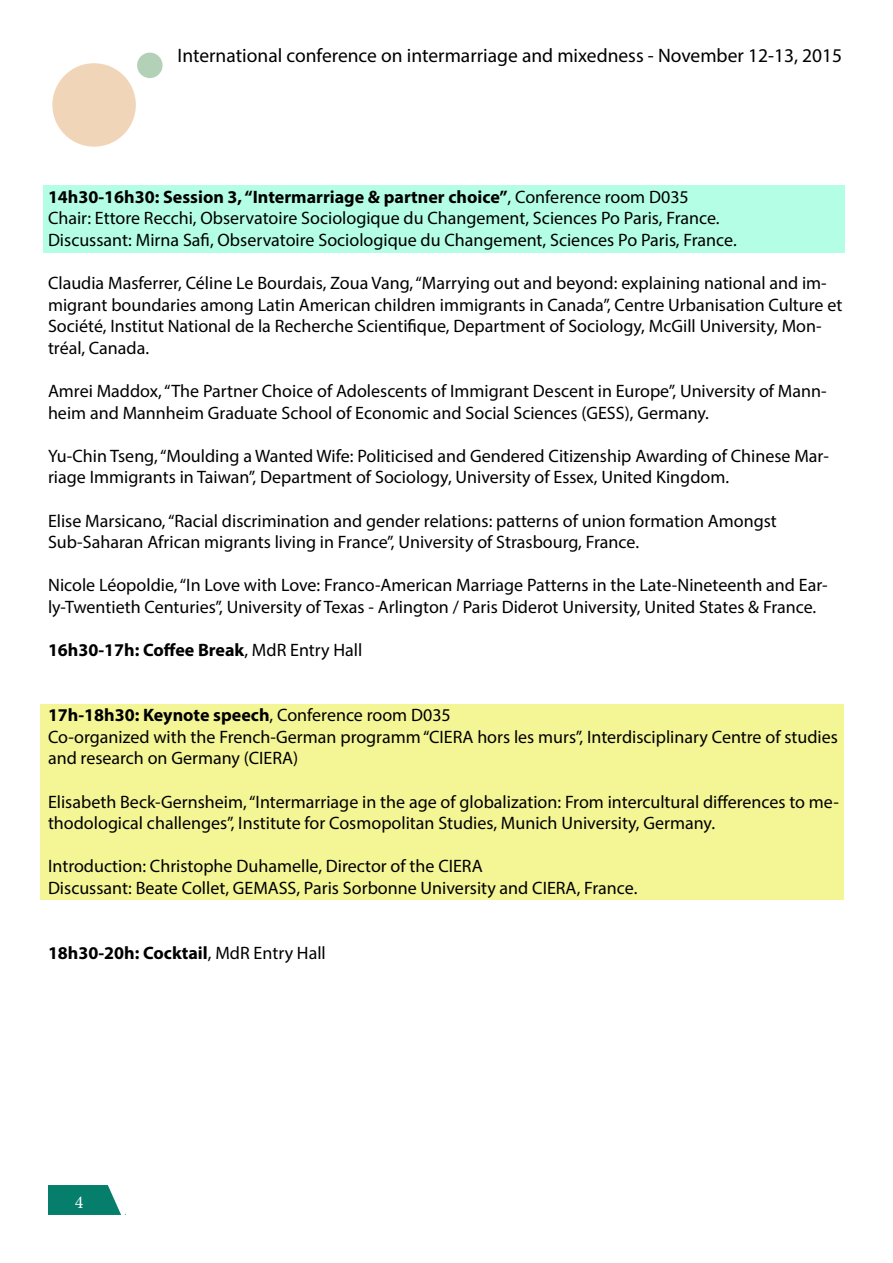
<style>
.page{position:relative;width:893px;height:1263px;background:#fff}
.page>*{position:absolute;margin:0;border:0;box-sizing:border-box;transform-origin:0 0}
.t1{font:19.5px "Myriad Pro";color:#000}
.t2{font:18px/21.6px "Myriad Pro";color:#000}
.t3{font:700 18px "Myriad Pro";color:#000}
.t4{font:18px "Minion Pro";color:#fff}
.s1{font-weight:400}
</style>
<div class="page">
<div style="left:48px;top:1185px;width:78px;height:30px;background:#057e6c"></div>
<svg style="left:105px;top:1185px;width:21px;height:30px"></svg>
<div style="left:74px;top:1194px;width:36px;height:15px;background:#057e6c"></div>
<div style="left:43px;top:185px;width:802px;height:68px;background:#b4fee6"></div>
<div style="left:41px;top:705px;width:803px;height:195px;background:#f4f595"></div>
<div style="left:52px;top:63px;width:84px;height:84px;background:#f1d5b8;border-radius:50%"></div>
<div style="left:137px;top:53px;width:26px;height:25px;background:#b3d1b6;border-radius:50%"></div>
<p class="t1" style="left:177px;top:43px;width:666px">International conference on intermarriage and mixedness - November 12-13, 2015</p>
<p class="t3" style="left:48px;top:185px;width:642px">14h30-16h30: Session 3, “Intermarriage &amp; partner choice”<span class="s1">, Conference room D035</span></p>
<p class="t2" style="left:48px;top:207px;width:673px">Chair: Ettore Recchi, Observatoire Sociologique du Changement, Sciences Po Paris, France.</p>
<p class="t2" style="left:48px;top:229px;width:690px">Discussant: Mirna Safi, Observatoire Sociologique du Changement, Sciences Po Paris, France.</p>
<p class="t2" style="left:48px;top:272px;width:796px">Claudia Masferrer, Céline Le Bourdais, Zoua Vang, “Marrying out and beyond: explaining national and im&shy;migrant boundaries among Latin American children immigrants in Canada”, Centre Urbanisation Culture et Société, Institut National de la Recherche Scientifique, Department of Sociology, McGill University, Mon&shy;tréal, Canada.</p>
<p class="t2" style="left:48px;top:380px;width:780px">Amrei Maddox, “The Partner Choice of Adolescents of Immigrant Descent in Europe”, University of Mann&shy;heim and Mannheim Graduate School of Economic and Social Sciences (GESS), Germany.</p>
<p class="t2" style="left:48px;top:445px;width:782px">Yu-Chin Tseng, “Moulding a Wanted Wife: Politicised and Gendered Citizenship Awarding of Chinese Mar&shy;riage Immigrants in Taiwan”, Department of Sociology, University of Essex, United Kingdom.</p>
<p class="t2" style="left:48px;top:510px;width:730px">Elise Marsicano, “Racial discrimination and gender relations: patterns of union formation Amongst<br>Sub-Saharan African migrants living in France”, University of Strasbourg, France.</p>
<p class="t2" style="left:48px;top:574px;width:781px">Nicole Léopoldie, “In Love with Love: Franco-American Marriage Patterns in the Late-Nineteenth and Ear&shy;ly-Twentieth Centuries”, University of Texas - Arlington / Paris Diderot University, United States &amp; France.</p>
<p class="t3" style="left:48px;top:638px;width:316px">16h30-17h: Coffee Break<span class="s1">, MdR Entry Hall</span></p>
<p class="t3" style="left:48px;top:703px;width:404px">17h-18h30: Keynote speech<span class="s1">, Conference room D035</span></p>
<p class="t2" style="left:48px;top:726px;width:791px">Co-organized with the French-German programm “CIERA hors les murs”, Interdisciplinary Centre of studies and research on Germany (CIERA)</p>
<p class="t2" style="left:48px;top:790px;width:792px">Elisabeth Beck-Gernsheim, “Intermarriage in the age of globalization: From intercultural differences to me&shy;thodological challenges”, Institute for Cosmopolitan Studies, Munich University, Germany.</p>
<p class="t2" style="left:48px;top:855px;width:436px">Introduction: Christophe Duhamelle, Director of the CIERA</p>
<p class="t2" style="left:48px;top:877px;width:591px">Discussant: Beate Collet, GEMASS, Paris Sorbonne University and CIERA, France.</p>
<p class="t3" style="left:48px;top:941px;width:279px">18h30-20h: Cocktail<span class="s1">, MdR Entry Hall</span></p>
<p class="t4" style="left:75px;top:1190px;width:10px">4</p>
</div>
